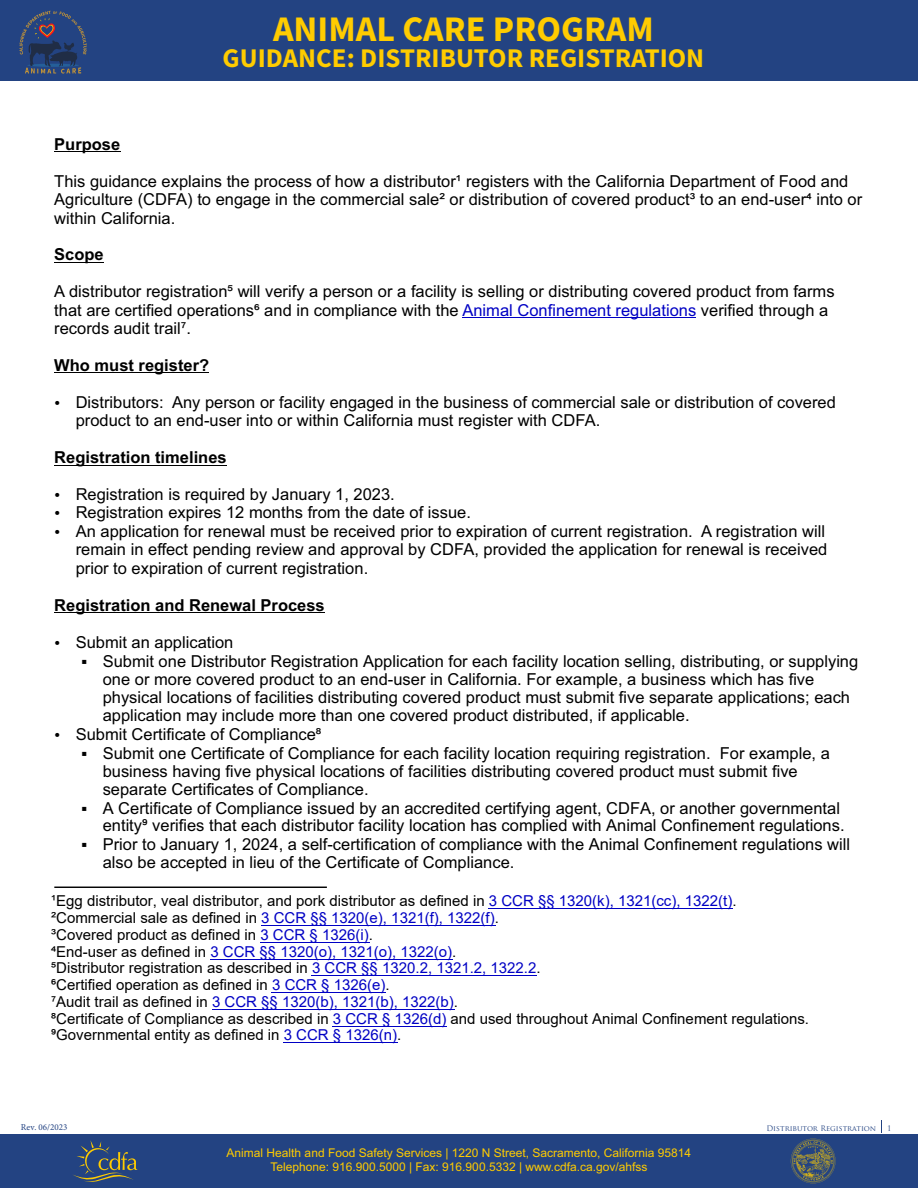
<style>
.page{position:relative;width:918px;height:1188px;background:#fff}
.page>*{position:absolute;margin:0;border:0;box-sizing:border-box;transform-origin:0 0}
.t1{font:700 36px "Source Sans Pro";color:#fc0}
.t2{font:700 27px "Source Sans Pro";color:#fc0}
.t3{font:16.5px/18.5px "Arial";color:#000}
.t4{font:700 16.5px "Arial";color:#000}
.t5{font:15px/16.8px "Arial";color:#000}
.t6{font:12px "Arial";color:#fc0}
.t7{font:9px "Minion Pro";color:#234382}
.t8{font:7.5px "Trajan Pro";color:#234382}
.s1{color:#0000c4}
</style>
<div class="page">
<hr style="left:54px;top:151px;width:66px;height:1px;background:#000">
<hr style="left:54px;top:262px;width:50px;height:1px;background:#000">
<hr style="left:462px;top:317px;width:234px;height:1px;background:#0000c4">
<hr style="left:54px;top:373px;width:155px;height:1px;background:#000">
<hr style="left:54px;top:465px;width:173px;height:1px;background:#000">
<hr style="left:54px;top:612px;width:271px;height:1px;background:#000">
<div style="left:0;top:1134px;width:918px;height:54px;background:#234382"></div>
<div style="left:0;top:0;width:918px;height:81px;background:#234382"></div>
<svg style="left:73px;top:1140px;width:64px;height:42px"></svg>
<svg style="left:791px;top:1139px;width:45px;height:44px"></svg>
<svg style="left:20px;top:11px;width:67px;height:63px"></svg>
<svg style="left:881px;top:1120px;width:1px;height:13px"></svg>
<hr style="left:54px;top:887px;width:273px;height:1px;background:#000">
<hr style="left:489px;top:908px;width:244px;height:1px;background:#0000c4">
<hr style="left:261px;top:925px;width:234px;height:1px;background:#0000c4">
<hr style="left:260px;top:942px;width:109px;height:1px;background:#0000c4">
<hr style="left:210px;top:959px;width:243px;height:1px;background:#0000c4">
<hr style="left:312px;top:975px;width:225px;height:1px;background:#0000c4">
<hr style="left:272px;top:992px;width:114px;height:1px;background:#0000c4">
<hr style="left:212px;top:1009px;width:242px;height:1px;background:#0000c4">
<hr style="left:333px;top:1026px;width:114px;height:1px;background:#0000c4">
<hr style="left:283px;top:1042px;width:115px;height:1px;background:#0000c4">
<p class="t1" style="left:273px;top:14px;width:382px">ANIMAL CARE PROGRAM</p>
<p class="t2" style="left:223px;top:47px;width:483px">GUIDANCE: DISTRIBUTOR REGISTRATION</p>
<h1 class="t4" style="left:54px;top:138px;width:68px">Purpose</h1>
<p class="t3" style="left:54px;top:173px;width:809px">This guidance explains the process of how a distributor¹ registers with the California Department of Food and<br>Agriculture (CDFA) to engage in the commercial sale² or distribution of covered product³ to an end-user⁴ into or within California.</p>
<h2 class="t4" style="left:54px;top:248px;width:51px">Scope</h2>
<p class="t3" style="left:54px;top:284px;width:782px">A distributor registration⁵ will verify a person or a facility is selling or distributing covered product from farms that are certified operations⁶ and in compliance with the <span class="s1">Animal Confinement regulations</span> verified through a records audit trail⁷.</p>
<h2 class="t4" style="left:54px;top:359px;width:156px">Who must register?</h2>
<p class="t3" style="left:76px;top:394px;width:762px">Distributors: Any person or facility engaged in the business of commercial sale or distribution of covered product to an end-user into or within California must register with CDFA.</p>
<p class="t4" style="left:54px;top:451px;width:174px">Registration timelines</p>
<p class="t3" style="left:76px;top:487px;width:321px">Registration is required by January 1, 2023.</p>
<p class="t3" style="left:76px;top:505px;width:397px">Registration expires 12 months from the date of issue.</p>
<p class="t3" style="left:76px;top:523px;width:753px">An application for renewal must be received prior to expiration of current registration. A registration will remain in effect pending review and approval by CDFA, provided the application for renewal is received prior to expiration of current registration.</p>
<p class="t4" style="left:54px;top:599px;width:272px">Registration and Renewal Process</p>
<p class="t3" style="left:76px;top:634px;width:159px">Submit an application</p>
<p class="t3" style="left:81px;top:653px;width:779px">▪ Submit one Distributor Registration Application for each facility location selling, distributing, or supplying</p>
<p class="t3" style="left:103px;top:672px;width:713px">one or more covered product to an end-user in California. For example, a business which has five</p>
<p class="t3" style="left:103px;top:690px;width:749px">physical locations of facilities distributing covered product must submit five separate applications; each</p>
<p class="t3" style="left:103px;top:708px;width:588px">application may include more than one covered product distributed, if applicable.</p>
<p class="t3" style="left:76px;top:726px;width:247px">Submit Certificate of Compliance⁸</p>
<p class="t3" style="left:103px;top:746px;width:729px;line-height:18px;text-indent:-21px">▪ Submit one Certificate of Compliance for each facility location requiring registration. For example, a business having five physical locations of facilities distributing covered product must submit five separate Certificates of Compliance.</p>
<p class="t3" style="left:81px;top:801px;width:765px;line-height:17.5px;text-align:right">▪ A Certificate of Compliance issued by an accredited certifying agent, CDFA, or another governmental entity⁹ verifies that each distributor facility location has complied with Animal Confinement regulations.</p>
<p class="t3" style="left:103px;top:837px;width:749px;line-height:17.5px;text-indent:-21px">▪ Prior to January 1, 2024, a self-certification of compliance with the Animal Confinement regulations will also be accepted in lieu of the Certificate of Compliance.</p>
<p class="t5" style="left:51px;top:892px;width:759px">¹Egg distributor, veal distributor, and pork distributor as defined in <span class="s1">3 CCR §§ 1320(k), 1321(cc), 1322(t)</span>.<br>²Commercial sale as defined in <span class="s1">3 CCR §§ 1320(e), 1321(f), 1322(f)</span>.<br>³Covered product as defined in <span class="s1">3 CCR § 1326(i)</span>.<br>⁴End-user as defined in <span class="s1">3 CCR §§ 1320(o), 1321(o), 1322(o)</span>.<br>⁵Distributor registration as described in <span class="s1">3 CCR §§ 1320.2, 1321.2, 1322.2</span>.<br>⁶Certified operation as defined in <span class="s1">3 CCR § 1326(e)</span>.<br>⁷Audit trail as defined in <span class="s1">3 CCR §§ 1320(b), 1321(b), 1322(b)</span>.<br>⁸Certificate of Compliance as described in <span class="s1">3 CCR § 1326(d)</span> and used throughout Animal Confinement regulations.<br>⁹Governmental entity as defined in <span class="s1">3 CCR § 1326(n)</span>.</p>
<p class="t7" style="left:21px;top:1121px;width:48px">Rev. 06/2023</p>
<p class="t8" style="left:887px;top:1125px;width:6px">1</p>
<p class="t8" style="left:766px;top:1125px;width:111px">Distributor Registration</p>
<p class="t6" style="left:227px;top:1149px;width:466px">Animal Health and Food Safety Services | 1220 N Street, Sacramento, California 95814</p>
<p class="t6" style="left:270px;top:1162px;width:379px">Telephone: 916.900.5000 | Fax: 916.900.5332 | www.cdfa.ca.gov/ahfss</p>
</div>
